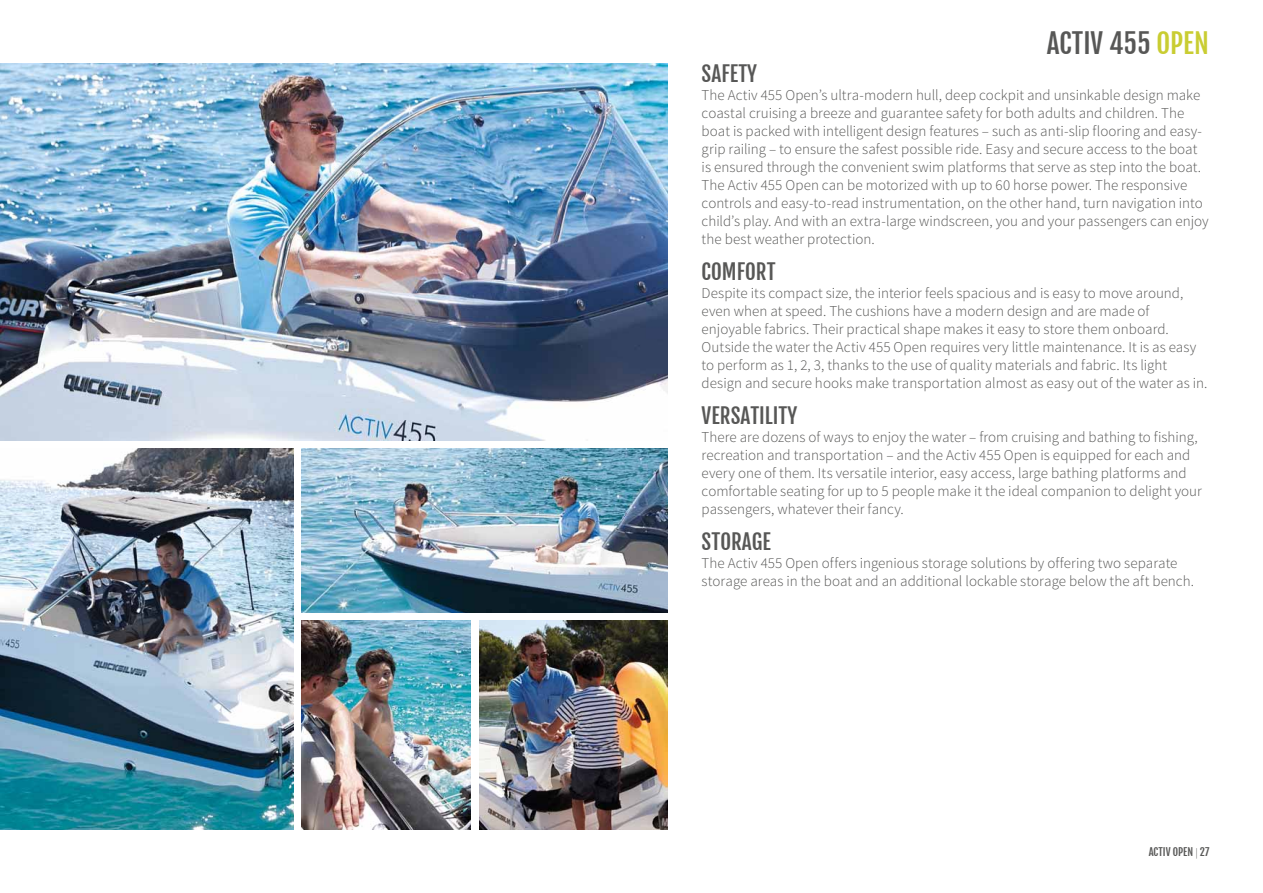
<style>
.page{position:relative;width:1263px;height:893px;background:#fff}
.page>*{position:absolute;margin:0;border:0;box-sizing:border-box;transform-origin:0 0}
.t1{font:27px "Fjalla One";color:#575756}
.t2{font:21px "Fjalla One";color:#575756}
.t3{font:300 15px/18px "Source Sans Pro";color:#575756}
.t4{font:10.5px "Fjalla One";color:#575756}
.s1{color:#c9cd32}
.s2{font-family:"Source Sans Pro";font-weight:300}
</style>
<div class="page">
<img style="left:479px;top:621px;width:189px;height:208px">
<img style="left:302px;top:621px;width:169px;height:208px">
<img style="left:302px;top:449px;width:366px;height:163px">
<img style="left:0;top:449px;width:293px;height:380px">
<img style="left:0;top:64px;width:668px;height:376px">
<h1 class="t1" style="left:1047px;top:26px;width:164px">ACTIV 455 <span class="s1">OPEN</span></h1>
<h2 class="t2" style="left:702px;top:61px;width:57px">SAFETY</h2>
<p class="t3" style="left:702px;top:88px;width:509px">The Activ 455 Open’s ultra-modern hull, deep cockpit and unsinkable design make coastal cruising a breeze and guarantee safety for both adults and children. The boat is packed with intelligent design features – such as anti-slip flooring and easy&shy;grip railing – to ensure the safest possible ride. Easy and secure access to the boat is ensured through the convenient swim platforms that serve as step into the boat.<br>The Activ 455 Open can be motorized with up to 60 horse power. The responsive controls and easy-to-read instrumentation, on the other hand, turn navigation into child’s play. And with an extra-large windscreen, you and your passengers can enjoy the best weather protection.</p>
<h2 class="t2" style="left:702px;top:259px;width:75px">COMFORT</h2>
<p class="t3" style="left:702px;top:286px;width:507px">Despite its compact size, the interior feels spacious and is easy to move around, even when at speed. The cushions have a modern design and are made of enjoyable fabrics. Their practical shape makes it easy to store them onboard.<br>Outside the water the Activ 455 Open requires very little maintenance. It is as easy to perform as 1, 2, 3, thanks to the use of quality materials and fabric. Its light design and secure hooks make transportation almost as easy out of the water as in.</p>
<h2 class="t2" style="left:702px;top:403px;width:97px">VERSATILITY</h2>
<p class="t3" style="left:702px;top:430px;width:502px">There are dozens of ways to enjoy the water – from cruising and bathing to fishing, recreation and transportation – and the Activ 455 Open is equipped for each and every one of them. Its versatile interior, easy access, large bathing platforms and comfortable seating for up to 5 people make it the ideal companion to delight your passengers, whatever their fancy.</p>
<h2 class="t2" style="left:702px;top:529px;width:71px">STORAGE</h2>
<p class="t3" style="left:702px;top:556px;width:494px">The Activ 455 Open offers ingenious storage solutions by offering two separate storage areas in the boat and an additional lockable storage below the aft bench.</p>
<p class="t4" style="left:1149px;top:845px;width:62px">ACTIV OPEN <span class="s2">|</span> 27</p>
</div>
